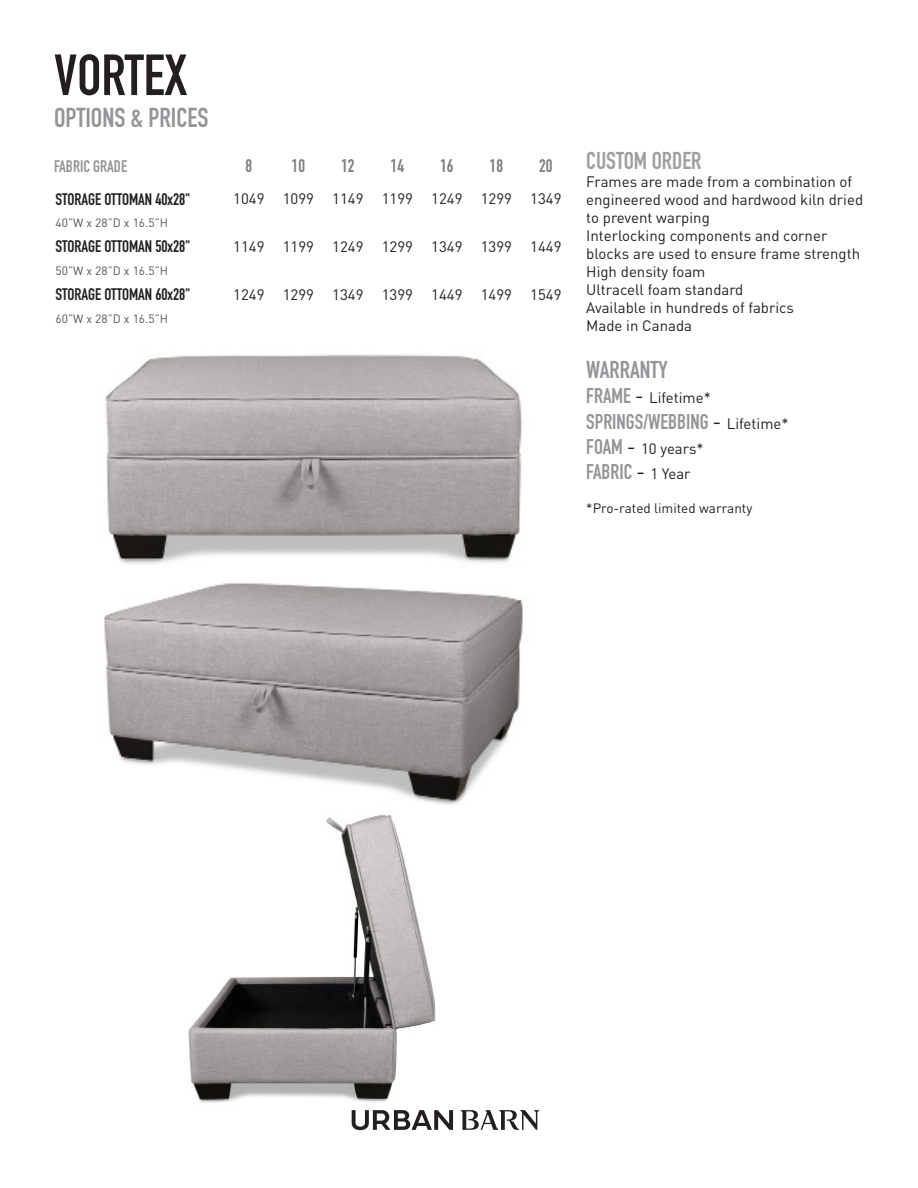
<style>
.page{position:relative;width:918px;height:1188px;background:#fff}
.page>*{position:absolute;margin:0;border:0;box-sizing:border-box;transform-origin:0 0}
.t1{font:57px "DIN Engschrift Std";color:#231f20}
.t2{font:27px "DIN Engschrift Std";color:#939598}
.t3{font:24px "DIN Engschrift Std";color:#9d9fa2}
.t4{font:24px "DIN Engschrift Std";color:#939598}
.t5{font:21px "DIN Engschrift Std";color:#939598}
.Grade{font:18px "DIN Engschrift Std";color:#7f7f7f}
.Grade-2{font:16.5px "DIN Engschrift Std";color:#231f20}
.t6{font:16.5px "DIN Engschrift Std";color:#939598}
.Grade-3{font:15px/18px "DINOT";color:#231f20}
.t7{font:13.5px "DINOT";color:#231f20}
.Grade-4{font:12px "DINOT";color:#57585a}
.s1{font-family:"DIN Engschrift Std";font-size:21px;color:#939598}
.s2{font-size:21px}
.s3{font-family:"DINOT";color:#231f20}
.s4{font-family:"DINOT";font-size:15px;color:#231f20}
</style>
<div class="page">
<img style="left:105px;top:354px;width:417px;height:210px">
<img style="left:188px;top:815px;width:248px;height:288px">
<img style="left:104px;top:583px;width:419px;height:222px">
<svg style="left:352px;top:1110px;width:101px;height:20px"></svg>
<svg style="left:460px;top:1110px;width:79px;height:20px"></svg>
<p class="t1" style="left:54px;top:42px;width:134px">VORTEX</p>
<p class="t2" style="left:54px;top:101px;width:156px">OPTIONS &amp; PRICES</p>
<p class="t6" style="left:54px;top:157px;width:75px">FABRIC GRADE</p>
<p class="t3" style="left:586px;top:147px;width:117px">CUSTOM ORDER</p>
<p class="Grade-3" style="left:586px;top:172px;width:278px">Frames are made from a combination of engineered wood and hardwood kiln dried to prevent warping</p>
<p class="Grade-3" style="left:586px;top:226px;width:275px">Interlocking components and corner blocks are used to ensure frame strength</p>
<p class="Grade-3" style="left:586px;top:262px;width:121px">High density foam</p>
<p class="Grade-3" style="left:586px;top:280px;width:159px">Ultracell foam standard</p>
<p class="Grade-3" style="left:586px;top:298px;width:209px">Available in hundreds of fabrics</p>
<p class="Grade-3" style="left:586px;top:316px;width:107px">Made in Canada</p>
<p class="t4" style="left:586px;top:356px;width:83px">WARRANTY</p>
<p class="Grade-3" style="left:586px;top:388px;width:126px"><span class="s1">FRAME</span> <span class="s2">-</span> Lifetime*</p>
<p class="t5" style="left:586px;top:409px;width:204px">SPRINGS/WEBBING <span class="s3">-</span> <span class="s4">Lifetime*</span></p>
<p class="Grade-3" style="left:586px;top:439px;width:119px"><span class="s1">FOAM</span> <span class="s2">-</span> 10 years*</p>
<p class="t5" style="left:586px;top:459px;width:106px">FABRIC <span class="s3">-</span> <span class="s4">1 Year</span></p>
<p class="t7" style="left:586px;top:499px;width:168px">*Pro-rated limited warranty</p>
<p class="Grade" style="left:246px;top:155px;width:8px">8</p>
<p class="Grade" style="left:292px;top:155px;width:15px">10</p>
<p class="Grade" style="left:341px;top:155px;width:15px">12</p>
<p class="Grade" style="left:391px;top:155px;width:15px">14</p>
<p class="Grade" style="left:440px;top:155px;width:15px">16</p>
<p class="Grade" style="left:490px;top:155px;width:15px">18</p>
<p class="Grade" style="left:539px;top:155px;width:15px">20</p>
<p class="Grade-2" style="left:56px;top:189px;width:136px">STORAGE OTTOMAN 40x28"</p>
<p class="Grade-3" style="left:233px;top:189px;width:33px">1049</p>
<p class="Grade-3" style="left:283px;top:189px;width:33px">1099</p>
<p class="Grade-3" style="left:332px;top:189px;width:33px">1149</p>
<p class="Grade-3" style="left:382px;top:189px;width:33px">1199</p>
<p class="Grade-3" style="left:431px;top:189px;width:33px">1249</p>
<p class="Grade-3" style="left:481px;top:189px;width:33px">1299</p>
<p class="Grade-3" style="left:530px;top:189px;width:33px">1349</p>
<p class="Grade-4" style="left:56px;top:214px;width:114px">40”W x 28”D x 16.5”H</p>
<p class="Grade-2" style="left:56px;top:236px;width:136px">STORAGE OTTOMAN 50x28"</p>
<p class="Grade-3" style="left:233px;top:237px;width:33px">1149</p>
<p class="Grade-3" style="left:283px;top:237px;width:33px">1199</p>
<p class="Grade-3" style="left:332px;top:237px;width:33px">1249</p>
<p class="Grade-3" style="left:382px;top:237px;width:33px">1299</p>
<p class="Grade-3" style="left:431px;top:237px;width:33px">1349</p>
<p class="Grade-3" style="left:481px;top:237px;width:33px">1399</p>
<p class="Grade-3" style="left:530px;top:237px;width:33px">1449</p>
<p class="Grade-4" style="left:56px;top:262px;width:114px">50”W x 28”D x 16.5”H</p>
<p class="Grade-2" style="left:56px;top:285px;width:136px">STORAGE OTTOMAN 60x28"</p>
<p class="Grade-3" style="left:233px;top:285px;width:33px">1249</p>
<p class="Grade-3" style="left:283px;top:285px;width:33px">1299</p>
<p class="Grade-3" style="left:332px;top:285px;width:33px">1349</p>
<p class="Grade-3" style="left:382px;top:285px;width:33px">1399</p>
<p class="Grade-3" style="left:431px;top:285px;width:33px">1449</p>
<p class="Grade-3" style="left:481px;top:285px;width:33px">1499</p>
<p class="Grade-3" style="left:530px;top:285px;width:33px">1549</p>
<p class="Grade-4" style="left:56px;top:310px;width:114px">60”W x 28”D x 16.5”H</p>
</div>
